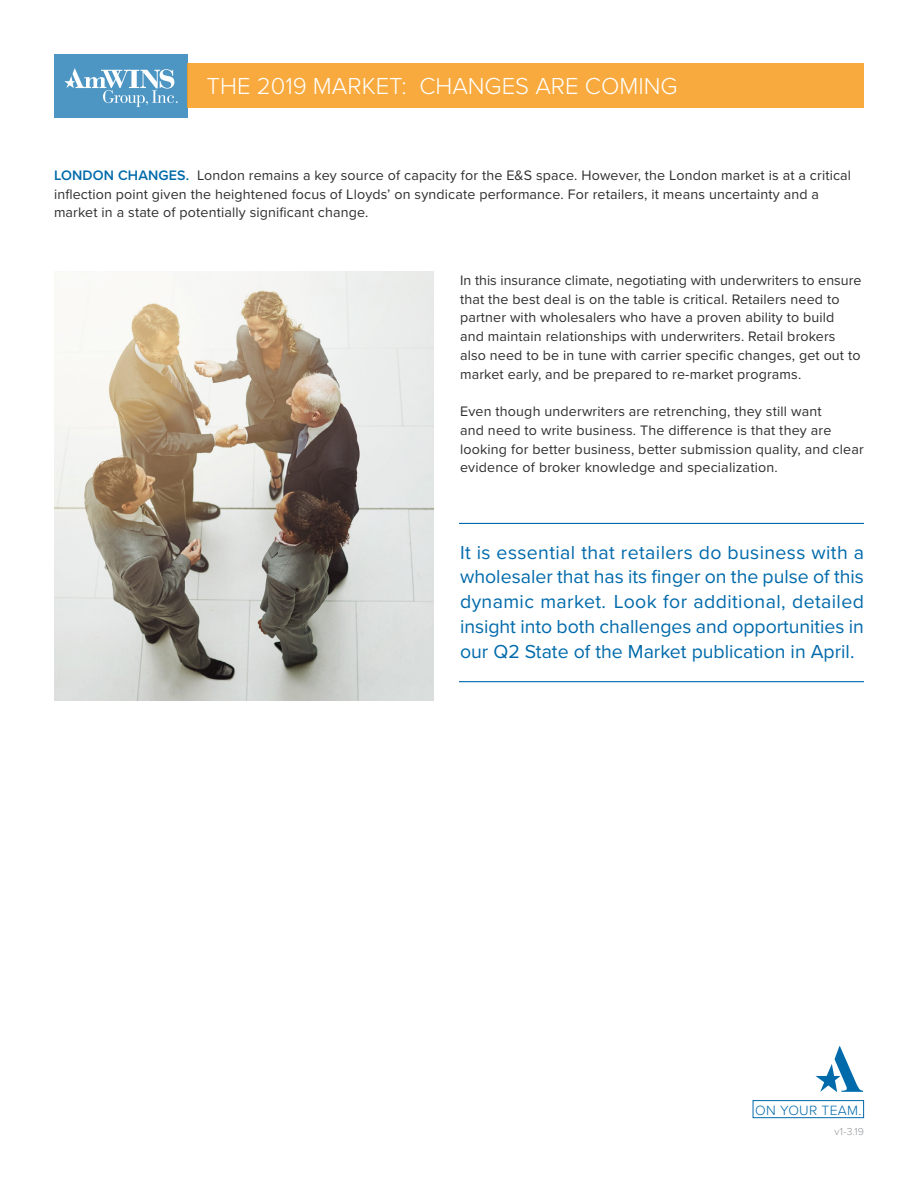
<style>
.page{position:relative;width:918px;height:1188px;background:#fff}
.page>*{position:absolute;margin:0;border:0;box-sizing:border-box;transform-origin:0 0}
.Specialty_Practice{font:300 24px "Proxima Nova";color:#fff}
.Specialty_Practice-2{font:19.5px/24.8px "Proxima Nova";color:#006aab;text-align:justify}
.Specialty_Practice-3{font:14.25px/18.8px "Proxima Nova";letter-spacing:.01em;color:#2f2f31}
.t1{font:300 13.95px "Proxima Nova";letter-spacing:.02em;color:#006aab}
.Specialty_Practice-4{font:300 10.5px "Proxima Nova";color:#949698}
.s1{font-weight:600;color:#006aab}
</style>
<div class="page">
<div style="left:54px;top:54px;width:134px;height:63px;background:#4d96c4"></div>
<svg style="left:64px;top:68px;width:114px;height:39px"></svg>
<div style="left:188px;top:63px;width:676px;height:45px;background:#f9aa3e"></div>
<svg style="left:816px;top:1046px;width:47px;height:46px"></svg>
<div style="left:753px;top:1100px;width:111px;height:18px;border:1px solid #006aab"></div>
<img style="left:54px;top:272px;width:379px;height:428px">
<hr style="left:459px;top:523px;width:405px;height:1px;background:#006aab">
<hr style="left:459px;top:681px;width:405px;height:1px;background:#006aab">
<p class="Specialty_Practice" style="left:207px;top:68px;width:472px">THE 2019 MARKET: CHANGES ARE COMING</p>
<p class="Specialty_Practice-3" style="left:54px;top:165px;width:799px"><span class="s1">LONDON CHANGES.</span> London remains a key source of capacity for the E&amp;S space. However, the London market is at a critical inflection point given the heightened focus of Lloyds’ on syndicate performance. For retailers, it means uncertainty and a market in a state of potentially significant change.</p>
<p class="Specialty_Practice-3" style="left:460px;top:270px;width:403px">In this insurance climate, negotiating with underwriters to ensure that the best deal is on the table is critical. Retailers need to partner with wholesalers who have a proven ability to build and maintain relationships with underwriters. Retail brokers also need to be in tune with carrier specific changes, get out to market early, and be prepared to re-market programs.</p>
<p class="Specialty_Practice-3" style="left:460px;top:401px;width:405px">Even though underwriters are retrenching, they still want<br>and need to write business. The difference is that they are looking for better business, better submission quality, and clear evidence of broker knowledge and specialization.</p>
<p class="Specialty_Practice-2" style="left:460px;top:539px;width:405px">It is essential that retailers do business with a wholesaler that has its finger on the pulse of this dynamic market. Look for additional, detailed insight into both challenges and opportunities in our Q2 State of the Market publication in April.</p>
<p class="t1" style="left:755px;top:1100px;width:108px">ON YOUR TEAM.</p>
<p class="Specialty_Practice-4" style="left:835px;top:1123px;width:31px">v1-3.19</p>
</div>
